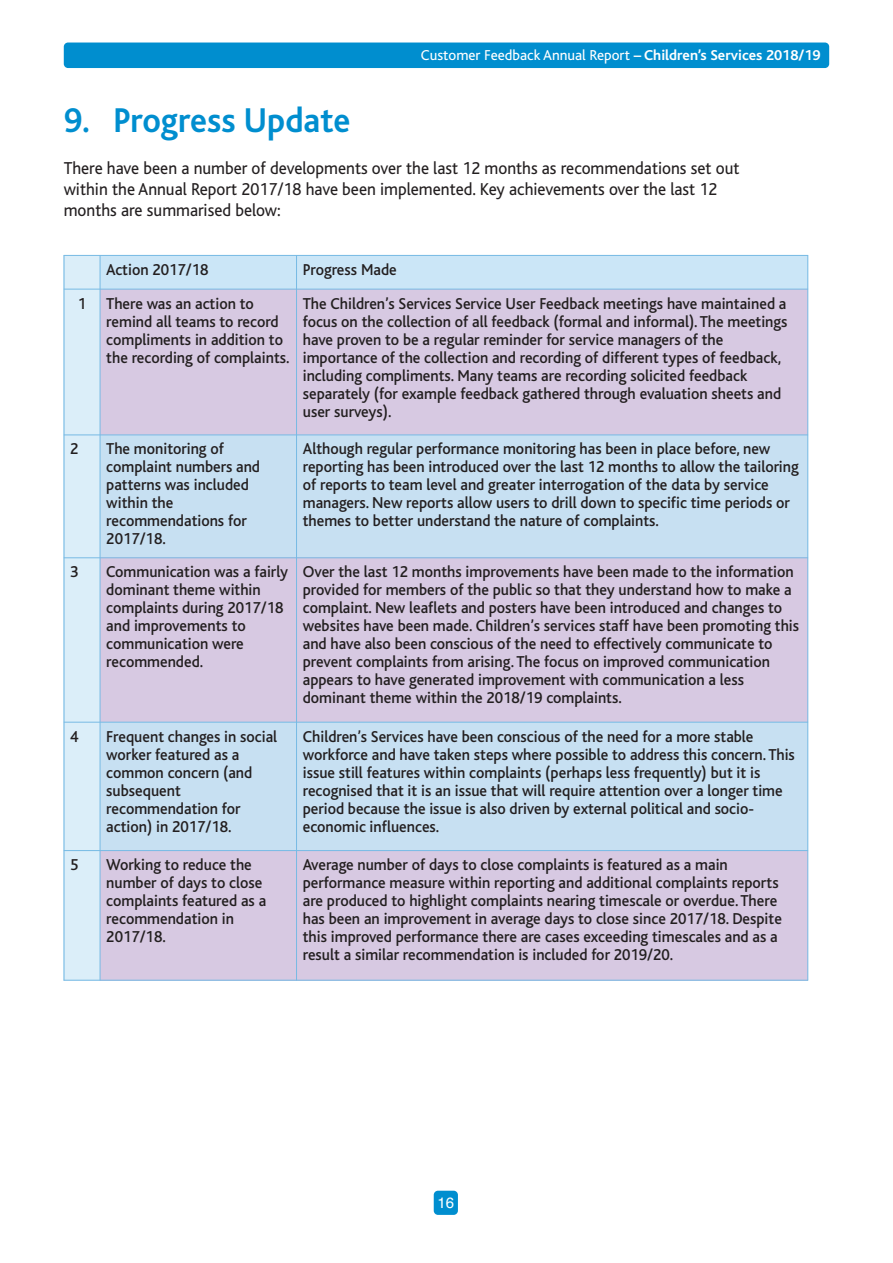
<style>
.page{position:relative;width:893px;height:1263px;background:#fff}
.page>*{position:absolute;margin:0;border:0;box-sizing:border-box;transform-origin:0 0}
.t1{font:700 36px "Bliss";color:#008ecf;scale:.95 1}
.t2{font:18px/21px "Bliss";color:#231f20;scale:.95 1}
.t3{font:500 16.5px/18px "Bliss";color:#231f20;scale:.95 1}
.t4{font:15px "Bliss";color:#fff}
.t5{font:15px "Helvetica";color:#fff}
.s1{font-weight:700}
</style>
<div class="page">
<div style="left:64px;top:43px;width:765px;height:25px;background:#008ecf;border-radius:4px"></div>
<div style="left:434px;top:1191px;width:24px;height:24px;background:#008ecf;border-radius:4px"></div>
<div style="left:64px;top:255px;width:36px;height:34px;background:#dbeef9"></div>
<div style="left:100px;top:255px;width:197px;height:34px;background:#cbe6f7"></div>
<div style="left:297px;top:255px;width:511px;height:34px;background:#cbe6f7"></div>
<div style="left:64px;top:289px;width:36px;height:146px;background:#dbeef9"></div>
<div style="left:100px;top:289px;width:197px;height:146px;background:#d7c9e2"></div>
<div style="left:297px;top:289px;width:511px;height:146px;background:#d7c9e2"></div>
<div style="left:64px;top:435px;width:36px;height:123px;background:#dbeef9"></div>
<div style="left:100px;top:435px;width:197px;height:123px;background:#c7e0f2"></div>
<div style="left:297px;top:435px;width:511px;height:123px;background:#c7e0f2"></div>
<div style="left:64px;top:558px;width:36px;height:164px;background:#dbeef9"></div>
<div style="left:100px;top:558px;width:197px;height:164px;background:#d7c9e2"></div>
<div style="left:297px;top:558px;width:511px;height:164px;background:#d7c9e2"></div>
<div style="left:64px;top:722px;width:36px;height:128px;background:#dbeef9"></div>
<div style="left:100px;top:722px;width:197px;height:128px;background:#c7e0f2"></div>
<div style="left:297px;top:722px;width:511px;height:128px;background:#c7e0f2"></div>
<div style="left:64px;top:850px;width:36px;height:130px;background:#dbeef9"></div>
<div style="left:100px;top:850px;width:197px;height:130px;background:#d7c9e2"></div>
<div style="left:297px;top:850px;width:511px;height:130px;background:#d7c9e2"></div>
<hr style="left:64px;top:255px;width:1px;height:725px;background:#77bae4">
<hr style="left:100px;top:255px;width:1px;height:725px;background:#77bae4">
<hr style="left:296px;top:255px;width:1px;height:725px;background:#77bae4">
<hr style="left:807px;top:255px;width:1px;height:725px;background:#77bae4">
<hr style="left:64px;top:255px;width:744px;height:1px;background:#77bae4">
<hr style="left:64px;top:289px;width:744px;height:1px;background:#77bae4">
<hr style="left:64px;top:435px;width:744px;height:1px;background:#77bae4">
<hr style="left:64px;top:557px;width:744px;height:1px;background:#77bae4">
<hr style="left:64px;top:722px;width:744px;height:1px;background:#77bae4">
<hr style="left:64px;top:850px;width:744px;height:1px;background:#77bae4">
<hr style="left:64px;top:980px;width:744px;height:1px;background:#77bae4">
<p class="t4" style="left:421px;top:50px;width:401px">Customer Feedback Annual Report <span class="s1">– Children’s Services 2018/19</span></p>
<h1 class="t1" style="left:64px;top:106px;width:303px">9. Progress Update</h1>
<p class="t2" style="left:64px;top:159px;width:713px">There have been a number of developments over the last 12 months as recommendations set out within the Annual Report 2017/18 have been implemented. Key achievements over the last 12 months are summarised below:</p>
<p class="t3" style="left:106px;top:262px;width:109px">Action 2017/18</p>
<p class="t3" style="left:303px;top:262px;width:100px">Progress Made</p>
<p class="t3" style="left:106px;top:296px;width:194px;text-indent:-28px">1 There was an action to remind all teams to record compliments in addition to the recording of complaints.</p>
<p class="t3" style="left:303px;top:296px;width:512px">The Children’s Services Service User Feedback meetings have maintained a focus on the collection of all feedback (formal and informal). The meetings have proven to be a regular reminder for service managers of the importance of the collection and recording of different types of feedback, including compliments. Many teams are recording solicited feedback separately (for example feedback gathered through evaluation sheets and user surveys).</p>
<p class="t3" style="left:70px;top:442px;width:10px">2</p>
<p class="t3" style="left:106px;top:442px;width:163px">The monitoring of complaint numbers and patterns was included within the recommendations for<br>2017/18.</p>
<p class="t3" style="left:303px;top:442px;width:524px">Although regular performance monitoring has been in place before, new reporting has been introduced over the last 12 months to allow the tailoring of reports to team level and greater interrogation of the data by service managers. New reports allow users to drill down to specific time periods or themes to better understand the nature of complaints.</p>
<p class="t3" style="left:70px;top:565px;width:10px">3</p>
<p class="t3" style="left:106px;top:565px;width:193px">Communication was a fairly dominant theme within complaints during 2017/18 and improvements to communication were recommended.</p>
<p class="t3" style="left:303px;top:565px;width:524px">Over the last 12 months improvements have been made to the information provided for members of the public so that they understand how to make a complaint. New leaflets and posters have been introduced and changes to websites have been made. Children’s services staff have been promoting this and have also been conscious of the need to effectively communicate to prevent complaints from arising. The focus on improved communication appears to have generated improvement with communication a less dominant theme within the 2018/19 complaints.</p>
<p class="t3" style="left:70px;top:729px;width:10px">4</p>
<p class="t3" style="left:106px;top:729px;width:181px">Frequent changes in social worker featured as a common concern (and subsequent recommendation for action) in 2017/18.</p>
<p class="t3" style="left:303px;top:729px;width:519px">Children’s Services have been conscious of the need for a more stable workforce and have taken steps where possible to address this concern. This issue still features within complaints (perhaps less frequently) but it is recognised that it is an issue that will require attention over a longer time period because the issue is also driven by external political and socio&shy;economic influences.</p>
<p class="t3" style="left:70px;top:857px;width:10px">5</p>
<p class="t3" style="left:106px;top:857px;width:170px">Working to reduce the number of days to close complaints featured as a recommendation in<br>2017/18.</p>
<p class="t3" style="left:303px;top:857px;width:506px">Average number of days to close complaints is featured as a main performance measure within reporting and additional complaints reports are produced to highlight complaints nearing timescale or overdue. There has been an improvement in average days to close since 2017/18. Despite this improved performance there are cases exceeding timescales and as a result a similar recommendation is included for 2019/20.</p>
<p class="t5" style="left:437px;top:1194px;width:18px">16</p>
</div>
